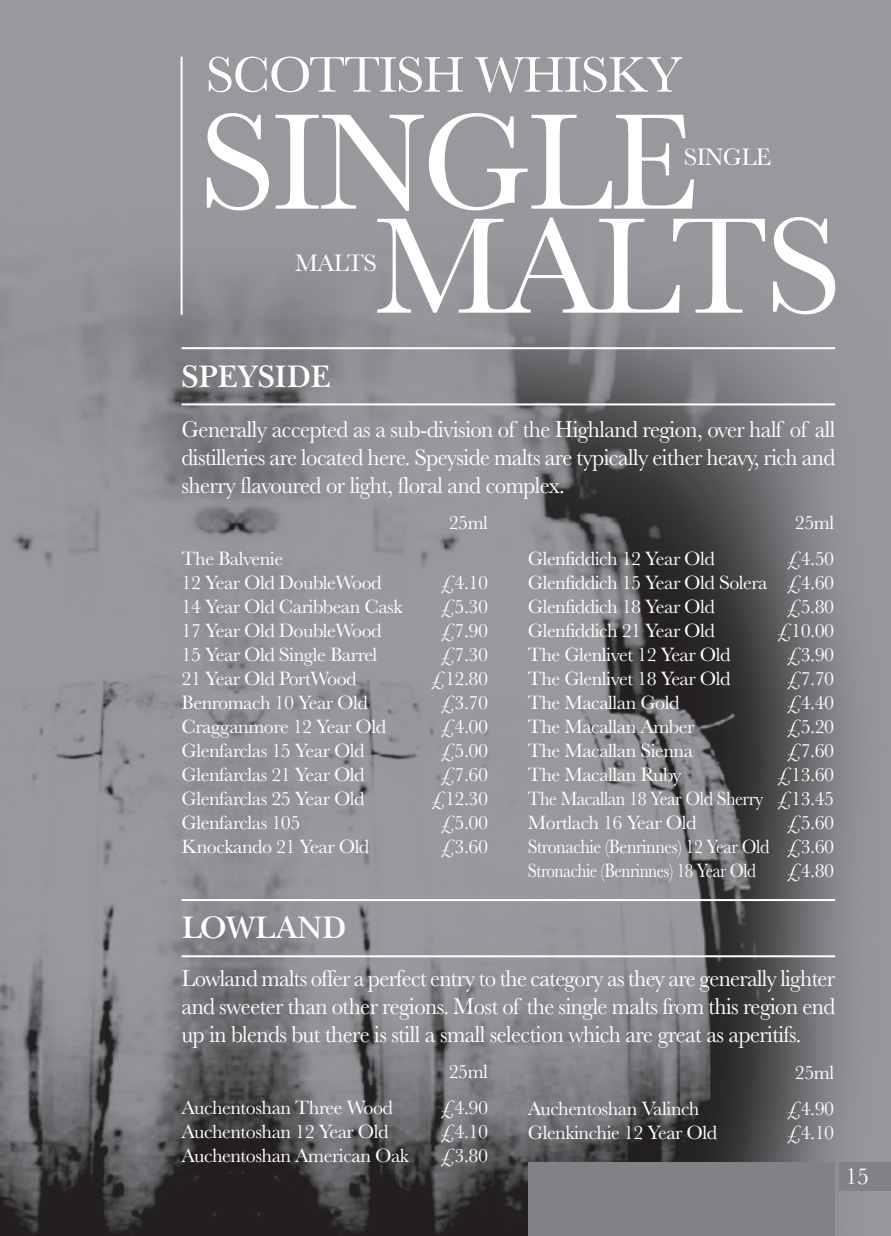
<style>
.page{position:relative;width:891px;height:1236px;background:#fff}
.page>*{position:absolute;margin:0;border:0;box-sizing:border-box;transform-origin:0 0}
.t1{font:141.8px/104px "Baskerville";letter-spacing:-.025em;color:#fff}
.t2{font:52px "Baskerville";letter-spacing:-.025em;color:#fff}
.t3{font:600 32px "New Baskerville IT Cby BT";letter-spacing:-.025em;color:#fff}
.t4{font:24.8px "Baskerville";letter-spacing:-.025em;color:#fff}
.t5{font:24px/28px "Baskerville";letter-spacing:-.025em;color:#fff;text-align:justify;scale:.95 1}
.t6{font:24px "Baskerville";letter-spacing:-.025em;color:#fff}
.t7{font:20px/24px "Baskerville";letter-spacing:-.025em;color:#fff;text-align:justify}
</style>
<div class="page">
<img style="left:0;top:0;width:890px;height:1236px">
<hr style="left:180px;top:57px;width:2px;height:258px;background:#fff">
<div style="left:527px;top:1163px;width:306px;height:73px;background:#808285"></div>
<hr style="left:181px;top:347px;width:653px;height:2px;background:#fff">
<hr style="left:181px;top:403px;width:653px;height:2px;background:#fff">
<hr style="left:181px;top:899px;width:653px;height:2px;background:#fff">
<hr style="left:181px;top:955px;width:653px;height:2px;background:#fff">
<div style="left:839px;top:1162px;width:51px;height:29px;background:#808285"></div>
<h2 class="t2" style="left:206px;top:43px;width:477px">SCOTTISH WHISKY</h2>
<h1 class="t1" style="left:374px;top:108px;width:468px;text-indent:-176px">SINGLE<br>MALTS</h1>
<p class="t4" style="left:683px;top:142px;width:89px">SINGLE</p>
<p class="t4" style="left:295px;top:248px;width:83px">MALTS</p>
<h3 class="t3" style="left:181px;top:364px;width:151px">SPEYSIDE</h3>
<p class="t5" style="left:181px;top:414px;width:689px">Generally accepted as a sub-division of the Highland region, over half of all distilleries are located here. Speyside malts are typically either heavy, rich and sherry flavoured or light, floral and complex.</p>
<p class="t7" style="left:448px;top:510px;width:41px">25ml</p>
<p class="t7" style="left:181px;top:546px;width:201px">The Balvenie<br>12 Year Old DoubleWood</p>
<p class="t7" style="left:794px;top:510px;width:41px">25ml</p>
<p class="t7" style="left:527px;top:546px;width:189px">Glenfiddich 12 Year Old</p>
<p class="t7" style="left:527px;top:546px;width:308px;text-indent:259px">£4.50<br>Glenfiddich 15 Year Old Solera £4.60<br>Glenfiddich 18 Year Old</p>
<p class="t7" style="left:440px;top:570px;width:49px">£4.10</p>
<p class="t7" style="left:181px;top:594px;width:222px">14 Year Old Caribbean Cask</p>
<p class="t7" style="left:440px;top:594px;width:49px">£5.30</p>
<p class="t7" style="left:181px;top:618px;width:201px">17 Year Old DoubleWood</p>
<p class="t7" style="left:440px;top:618px;width:49px">£7.90</p>
<p class="t7" style="left:181px;top:642px;width:197px">15 Year Old Single Barrel</p>
<p class="t7" style="left:440px;top:642px;width:49px">£7.30</p>
<p class="t7" style="left:181px;top:666px;width:176px">21 Year Old PortWood</p>
<p class="t7" style="left:431px;top:666px;width:58px">£12.80</p>
<p class="t7" style="left:181px;top:690px;width:188px">Benromach 10 Year Old</p>
<p class="t7" style="left:440px;top:690px;width:49px">£3.70</p>
<p class="t7" style="left:181px;top:714px;width:206px">Cragganmore 12 Year Old</p>
<p class="t7" style="left:440px;top:714px;width:49px">£4.00</p>
<p class="t7" style="left:181px;top:738px;width:184px">Glenfarclas 15 Year Old</p>
<p class="t7" style="left:440px;top:738px;width:49px">£5.00</p>
<p class="t7" style="left:181px;top:762px;width:184px">Glenfarclas 21 Year Old</p>
<p class="t7" style="left:440px;top:762px;width:49px">£7.60</p>
<p class="t7" style="left:181px;top:786px;width:184px">Glenfarclas 25 Year Old</p>
<p class="t7" style="left:431px;top:786px;width:58px">£12.30</p>
<p class="t7" style="left:181px;top:810px;width:120px">Glenfarclas 105</p>
<p class="t7" style="left:440px;top:810px;width:49px">£5.00</p>
<p class="t7" style="left:181px;top:834px;width:189px">Knockando 21 Year Old</p>
<p class="t7" style="left:440px;top:834px;width:49px">£3.60</p>
<p class="t7" style="left:786px;top:594px;width:49px">£5.80</p>
<p class="t7" style="left:527px;top:618px;width:189px">Glenfiddich 21 Year Old</p>
<p class="t7" style="left:777px;top:618px;width:58px">£10.00</p>
<p class="t7" style="left:527px;top:642px;width:204px">The Glenlivet 12 Year Old</p>
<p class="t7" style="left:786px;top:642px;width:49px">£3.90</p>
<p class="t7" style="left:527px;top:666px;width:204px">The Glenlivet 18 Year Old</p>
<p class="t7" style="left:786px;top:666px;width:49px">£7.70</p>
<p class="t7" style="left:527px;top:690px;width:153px">The Macallan Gold</p>
<p class="t7" style="left:786px;top:690px;width:49px">£4.40</p>
<p class="t7" style="left:527px;top:714px;width:168px">The Macallan Amber</p>
<p class="t7" style="left:786px;top:714px;width:49px">£5.20</p>
<p class="t7" style="left:527px;top:738px;width:167px">The Macallan Sienna</p>
<p class="t7" style="left:786px;top:738px;width:49px">£7.60</p>
<p class="t7" style="left:527px;top:762px;width:155px">The Macallan Ruby</p>
<p class="t7" style="left:527px;top:762px;width:308px;text-indent:249px">£13.60<br>The Macallan 18 Year Old Sherry £13.45<br>Mortlach 16 Year Old</p>
<p class="t7" style="left:527px;top:810px;width:308px;text-indent:259px">£5.60<br>Stronachie (Benrinnes) 12 Year Old £3.60<br>Stronachie (Benrinnes) 18 Year Old</p>
<p class="t7" style="left:786px;top:858px;width:49px">£4.80</p>
<h3 class="t3" style="left:181px;top:916px;width:166px">LOWLAND</h3>
<p class="t5" style="left:181px;top:964px;width:689px">Lowland malts offer a perfect entry to the category as they are generally lighter and sweeter than other regions. Most of the single malts from this region end up in blends but there is still a small selection which are great as aperitifs.</p>
<p class="t7" style="left:448px;top:1059px;width:41px">25ml</p>
<p class="t7" style="left:181px;top:1095px;width:213px">Auchentoshan Three Wood</p>
<p class="t7" style="left:440px;top:1095px;width:49px">£4.90</p>
<p class="t7" style="left:181px;top:1119px;width:208px">Auchentoshan 12 Year Old</p>
<p class="t7" style="left:440px;top:1119px;width:49px">£4.10</p>
<p class="t7" style="left:181px;top:1143px;width:229px">Auchentoshan American Oak</p>
<p class="t7" style="left:440px;top:1143px;width:49px">£3.80</p>
<p class="t7" style="left:794px;top:1060px;width:41px">25ml</p>
<p class="t7" style="left:527px;top:1096px;width:173px">Auchentoshan Valinch</p>
<p class="t7" style="left:786px;top:1096px;width:49px">£4.90</p>
<p class="t7" style="left:527px;top:1120px;width:191px">Glenkinchie 12 Year Old</p>
<p class="t7" style="left:786px;top:1120px;width:49px">£4.10</p>
<p class="t6" style="left:845px;top:1162px;width:25px">15</p>
</div>
